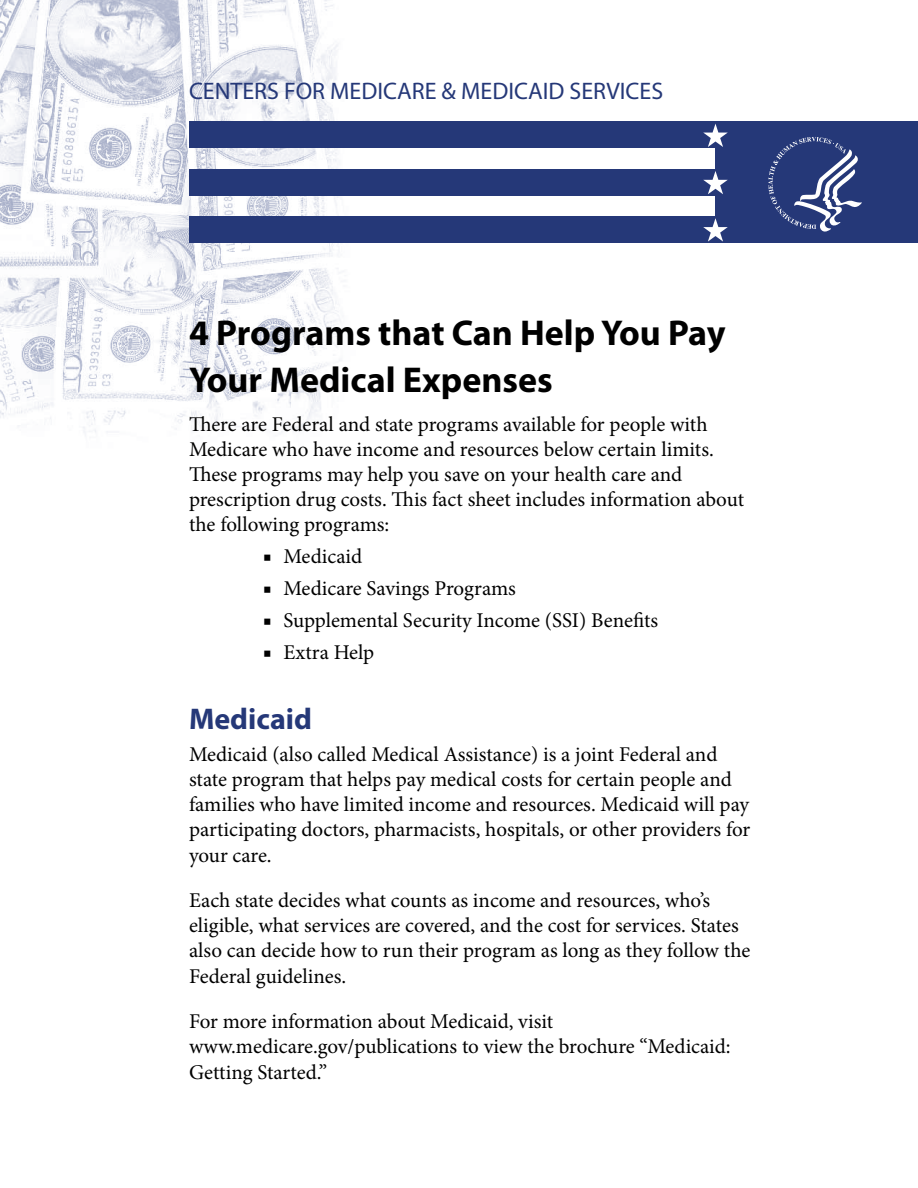
<style>
.page{position:relative;width:918px;height:1188px;background:#fff}
.page>*{position:absolute;margin:0;border:0;box-sizing:border-box;transform-origin:0 0}
.Heading_1{font:700 36px/46.8px "Myriad Pro";color:#000}
.Heading_2{font:700 30px "Myriad Pro";color:#253878}
.t1{font:24px "Myriad Pro";color:#253878}
.Text{font:21px/25.2px "Minion Pro";color:#000}
.Text_before_bullet{font:21px/25.2px "Minion Pro";letter-spacing:-.005em;color:#000}
.bullet{font:21px "Minion Pro";color:#000}
.bullet__last_in_list{font:21px "Minion Pro";color:#000}
</style>
<div class="page">
<img style="left:0;top:0;width:392px;height:433px">
<div style="left:189px;top:122px;width:641px;height:26px;background:#253878"></div>
<div style="left:189px;top:169px;width:641px;height:27px;background:#253878"></div>
<div style="left:189px;top:216px;width:641px;height:27px;background:#253878"></div>
<div style="left:716px;top:122px;width:202px;height:121px;background:#253878"></div>
<svg style="left:703px;top:124px;width:25px;height:23px"></svg>
<svg style="left:703px;top:171px;width:25px;height:23px"></svg>
<svg style="left:703px;top:218px;width:25px;height:24px"></svg>
<svg style="left:768px;top:137px;width:94px;height:95px"></svg>
<p class="t1" style="left:189px;top:76px;width:476px">CENTERS FOR MEDICARE &amp; MEDICAID SERVICES</p>
<p class="Heading_1" style="left:189px;top:308px;width:538px">4 Programs that Can Help You Pay<br>Your Medical Expenses</p>
<p class="Text_before_bullet" style="left:189px;top:411px;width:557px">There are Federal and state programs available for people with Medicare who have income and resources below certain limits.<br>These programs may help you save on your health care and prescription drug costs. This fact sheet includes information about the following programs:</p>
<p class="bullet" style="left:263px;top:542px;width:100px">■ Medicaid</p>
<p class="bullet" style="left:263px;top:574px;width:254px">■ Medicare Savings Programs</p>
<p class="bullet" style="left:263px;top:606px;width:396px">■ Supplemental Security Income (SSI) Benefits</p>
<p class="bullet__last_in_list" style="left:263px;top:638px;width:112px">■ Extra Help</p>
<p class="Heading_2" style="left:189px;top:699px;width:125px">Medicaid</p>
<p class="Text" style="left:189px;top:742px;width:563px">Medicaid (also called Medical Assistance) is a joint Federal and state program that helps pay medical costs for certain people and families who have limited income and resources. Medicaid will pay participating doctors, pharmacists, hospitals, or other providers for your care.</p>
<p class="Text" style="left:189px;top:888px;width:563px">Each state decides what counts as income and resources, who’s eligible, what services are covered, and the cost for services. States also can decide how to run their program as long as they follow the Federal guidelines.</p>
<p class="Text" style="left:189px;top:1009px;width:543px">For more information about Medicaid, visit www.medicare.gov/publications to view the brochure “Medicaid:<br>Getting Started.”</p>
</div>
